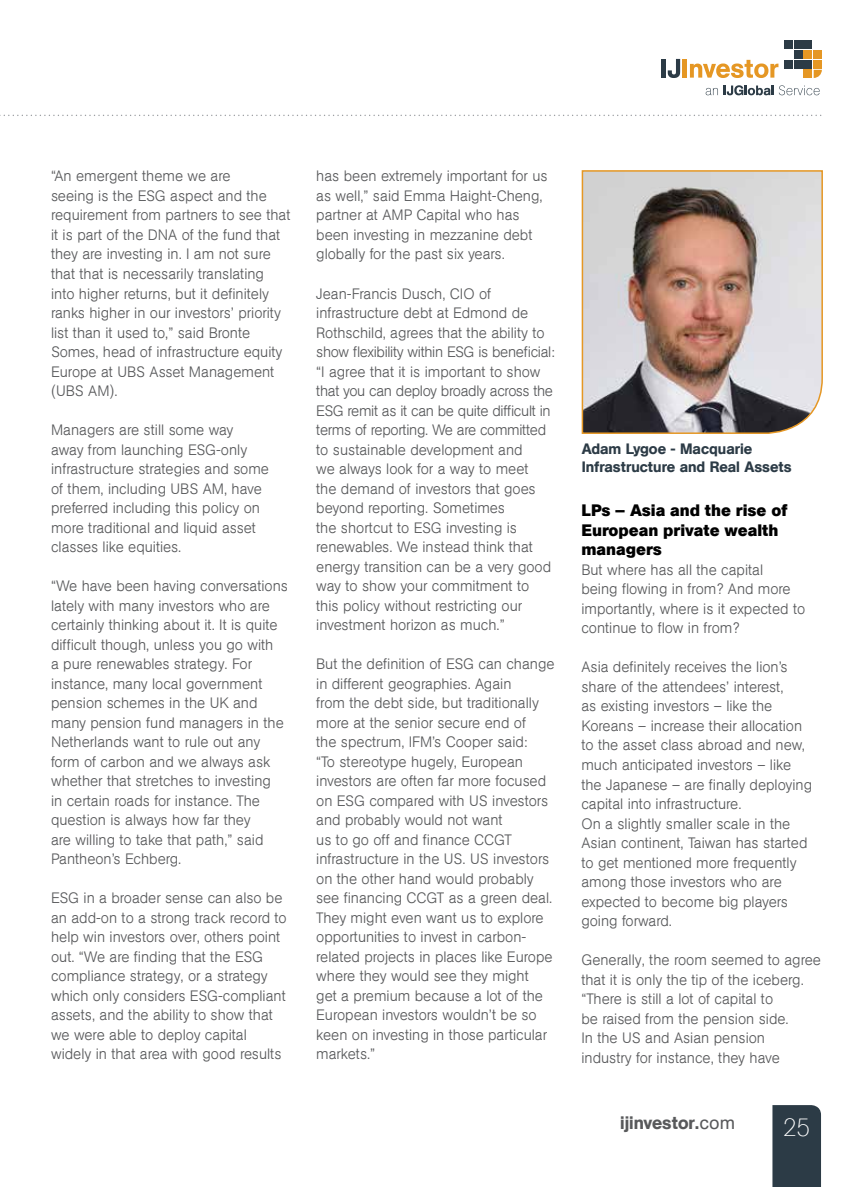
<style>
.page{position:relative;width:864px;height:1187px;background:#fff}
.page>*{position:absolute;margin:0;border:0;box-sizing:border-box;transform-origin:0 0}
.t1{font:200 25.35px "AG Book Std";color:#fff}
.t2{font:500 18px "AG Book Std";color:#58595b}
.t3{font:700 16.5px/19.8px "AG Book Std";color:#000}
.t4{font:300 15px/19.5px "AG Book Std";color:#58595b}
.t5{font:500 15px/18px "AG Book Std";color:#2c3b46}
.s1{font-weight:400}
</style>
<div class="page">
<svg style="left:0;top:115px;width:821px;height:1px"></svg>
<div style="left:772px;top:1105px;width:48px;height:81px;background:#2c3b46"></div>
<div style="left:783px;top:40px;width:9px;height:9px;background:#2c3b46"></div>
<div style="left:793px;top:40px;width:8px;height:9px;background:#2c3b46"></div>
<div style="left:803px;top:40px;width:8px;height:9px;background:#2c3b46"></div>
<div style="left:793px;top:50px;width:8px;height:8px;background:#2c3b46"></div>
<div style="left:803px;top:50px;width:8px;height:8px;background:#e59724"></div>
<div style="left:813px;top:50px;width:8px;height:8px;background:#e59724"></div>
<div style="left:783px;top:60px;width:9px;height:8px;background:#2c3b46"></div>
<div style="left:793px;top:60px;width:8px;height:8px;background:#2c3b46"></div>
<div style="left:803px;top:60px;width:8px;height:8px;background:#2c3b46"></div>
<div style="left:813px;top:60px;width:8px;height:8px;background:#e59724"></div>
<div style="left:803px;top:70px;width:8px;height:8px;background:#e59724"></div>
<svg style="left:813px;top:70px;width:8px;height:8px"></svg>
<hr style="left:661px;top:59px;width:4px;height:19px;background:#2c3b46">
<svg style="left:667px;top:59px;width:12px;height:19px"></svg>
<hr style="left:682px;top:59px;width:4px;height:19px;background:#e59724">
<svg style="left:689px;top:60px;width:89px;height:18px"></svg>
<svg style="left:705px;top:88px;width:12px;height:7px"></svg>
<svg style="left:723px;top:85px;width:96px;height:10px"></svg>
<img style="left:581px;top:170px;width:242px;height:264px">
<p class="t4" style="left:51px;top:167px;width:241px">“An emergent theme we are<br>seeing is the ESG aspect and the requirement from partners to see that it is part of the DNA of the fund that they are investing in. I am not sure that that is necessarily translating into higher returns, but it definitely ranks higher in our investors’ priority list than it used to,” said Bronte<br>Somes, head of infrastructure equity<br>Europe at UBS Asset Management (UBS AM).</p>
<p class="t4" style="left:51px;top:420px;width:219px">Managers are still some way away from launching ESG-only infrastructure strategies and some of them, including UBS AM, have preferred including this policy on more traditional and liquid asset classes like equities.</p>
<p class="t4" style="left:51px;top:576px;width:238px">“We have been having conversations lately with many investors who are certainly thinking about it. It is quite difficult though, unless you go with<br>a pure renewables strategy. For instance, many local government pension schemes in the UK and many pension fund managers in the<br>Netherlands want to rule out any form of carbon and we always ask whether that stretches to investing<br>in certain roads for instance. The question is always how far they<br>are willing to take that path,” said<br>Pantheon’s Echberg.</p>
<p class="t4" style="left:51px;top:888px;width:237px">ESG in a broader sense can also be an add-on to a strong track record to help win investors over, others point out. “We are finding that the ESG compliance strategy, or a strategy which only considers ESG-compliant assets, and the ability to show that we were able to deploy capital widely in that area with good results</p>
<p class="t4" style="left:316px;top:167px;width:233px">has been extremely important for us as well,” said Emma Haight-Cheng, partner at AMP Capital who has been investing in mezzanine debt globally for the past six years.</p>
<p class="t4" style="left:316px;top:284px;width:240px">Jean-Francis Dusch, CIO of infrastructure debt at Edmond de Rothschild, agrees that the ability to show flexibility within ESG is beneficial: “I agree that it is important to show that you can deploy broadly across the ESG remit as it can be quite difficult in terms of reporting. We are committed to sustainable development and<br>we always look for a way to meet<br>the demand of investors that goes beyond reporting. Sometimes<br>the shortcut to ESG investing is renewables. We instead think that energy transition can be a very good way to show your commitment to this policy without restricting our investment horizon as much.”</p>
<p class="t4" style="left:316px;top:654px;width:240px">But the definition of ESG can change in different geographies. Again<br>from the debt side, but traditionally more at the senior secure end of<br>the spectrum, IFM’s Cooper said:<br>“To stereotype hugely, European investors are often far more focused on ESG compared with US investors and probably would not want<br>us to go off and finance CCGT infrastructure in the US. US investors on the other hand would probably see financing CCGT as a green deal.<br>They might even want us to explore opportunities to invest in carbon&shy;related projects in places like Europe where they would see they might<br>get a premium because a lot of the<br>European investors wouldn’t be so keen on investing in those particular markets.”</p>
<p class="t5" style="left:581px;top:440px;width:211px">Adam Lygoe - Macquarie<br>Infrastructure and Real Assets</p>
<p class="t3" style="left:581px;top:500px;width:207px">LPs – Asia and the rise of<br>European private wealth managers</p>
<p class="t4" style="left:581px;top:560px;width:225px">But where has all the capital<br>being flowing in from? And more importantly, where is it expected to continue to flow in from?</p>
<p class="t4" style="left:581px;top:657px;width:232px">Asia definitely receives the lion’s share of the attendees’ interest,<br>as existing investors – like the<br>Koreans – increase their allocation to the asset class abroad and new, much anticipated investors – like the Japanese – are finally deploying capital into infrastructure.<br>On a slightly smaller scale in the<br>Asian continent, Taiwan has started to get mentioned more frequently among those investors who are expected to become big players going forward.</p>
<p class="t4" style="left:581px;top:950px;width:241px">Generally, the room seemed to agree that it is only the tip of the iceberg. “There is still a lot of capital to<br>be raised from the pension side.<br>In the US and Asian pension<br>industry for instance, they have</p>
<p class="t2" style="left:620px;top:1111px;width:116px">ijinvestor.<span class="s1">com</span></p>
<h1 class="t1" style="left:783px;top:1112px;width:28px">25</h1>
</div>
